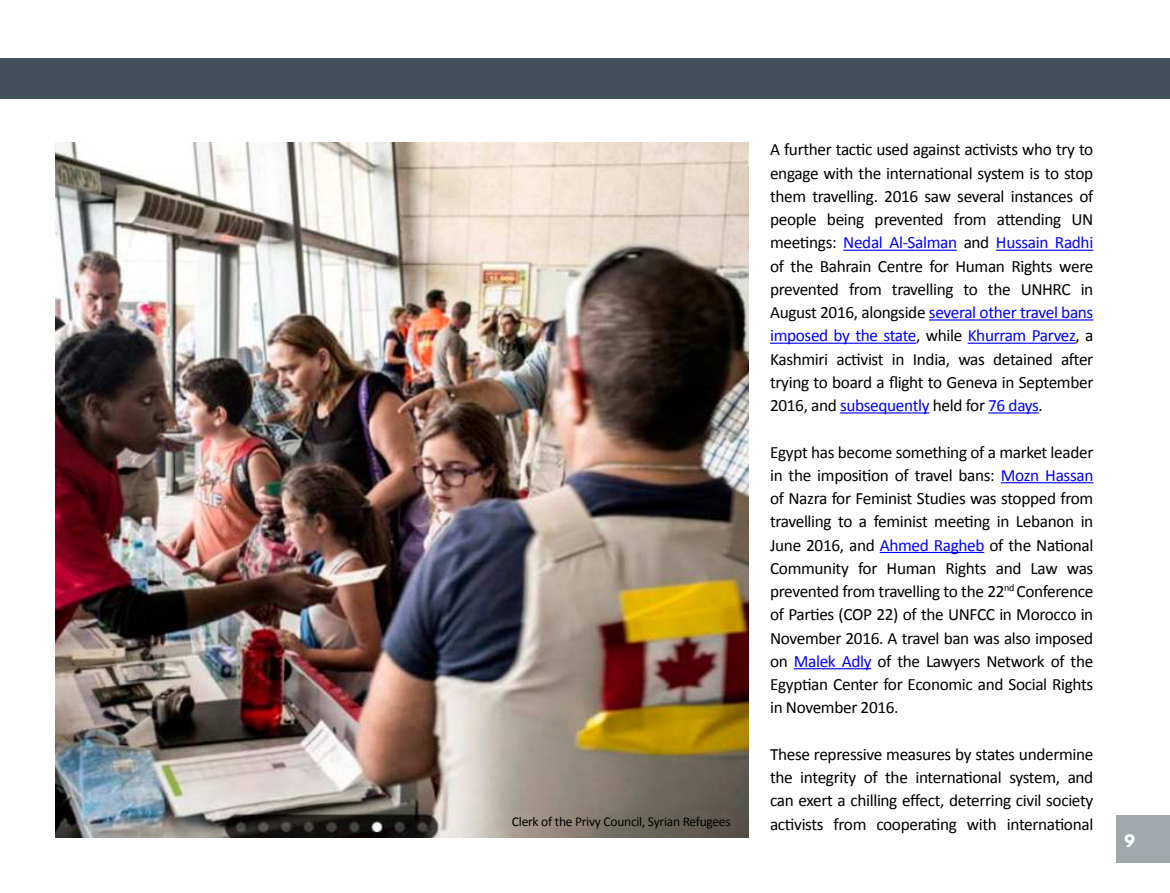
<style>
.page{position:relative;width:1170px;height:893px;background:#fff}
.page>*{position:absolute;margin:0;border:0;box-sizing:border-box;transform-origin:0 0}
.t1{font:700 18px "Novecentowide";color:#fff}
.t2{font:17.25px/23.2px "Calibri";letter-spacing:-.02em;color:#000;text-align:justify}
.t3{font:13.5px "Calibri";letter-spacing:-.02em;color:#000}
.s1{color:#00f}
</style>
<div class="page">
<div style="left:1115px;top:815px;width:54px;height:47px;background:#a1a8ac"></div>
<div style="left:0;top:59px;width:1169px;height:40px;background:#43525a"></div>
<hr style="left:843px;top:250px;width:113px;height:1px;background:#00f">
<hr style="left:995px;top:250px;width:98px;height:1px;background:#00f">
<hr style="left:928px;top:319px;width:165px;height:2px;background:#00f">
<hr style="left:770px;top:343px;width:146px;height:1px;background:#00f">
<hr style="left:967px;top:343px;width:108px;height:1px;background:#00f">
<hr style="left:840px;top:412px;width:89px;height:2px;background:#00f">
<hr style="left:988px;top:412px;width:50px;height:2px;background:#00f">
<hr style="left:1000px;top:482px;width:93px;height:1px;background:#00f">
<hr style="left:879px;top:552px;width:105px;height:1px;background:#00f">
<hr style="left:793px;top:668px;width:78px;height:1px;background:#00f">
<img style="left:55px;top:142px;width:693px;height:696px">
<p class="t3" style="left:512px;top:813px;width:220px">Clerk of the Privy Council, Syrian Refugees</p>
<p class="t2" style="left:770px;top:138px;width:325px">A further tactic used against activists who try to engage with the international system is to stop them travelling. 2016 saw several instances of people being prevented from attending UN meetings: <span class="s1">Nedal Al-Salman</span> and <span class="s1">Hussain Radhi </span>of the Bahrain Centre for Human Rights were prevented from travelling to the UNHRC in August 2016, alongside <span class="s1">several other travel bans imposed by the state</span>, while <span class="s1">Khurram Parvez</span>, a Kashmiri activist in India, was detained after trying to board a flight to Geneva in September 2016, and <span class="s1">subsequently</span> held for <span class="s1">76 days</span>.</p>
<p class="t2" style="left:770px;top:440px;width:325px">Egypt has become something of a market leader in the imposition of travel bans: <span class="s1">Mozn Hassan </span>of Nazra for Feminist Studies was stopped from travelling to a feminist meeting in Lebanon in June 2016, and <span class="s1">Ahmed Ragheb</span> of the National Community for Human Rights and Law was prevented from travelling to the 22<sup>nd</sup> Conference of Parties (COP 22) of the UNFCC in Morocco in November 2016. A travel ban was also imposed on <span class="s1">Malek Adly</span> of the Lawyers Network of the Egyptian Center for Economic and Social Rights in November 2016.</p>
<p class="t2" style="left:770px;top:742px;width:325px">These repressive measures by states undermine the integrity of the international system, and can exert a chilling effect, deterring civil society activists from cooperating with international</p>
<p class="t1" style="left:1124px;top:829px;width:12px">9</p>
</div>
